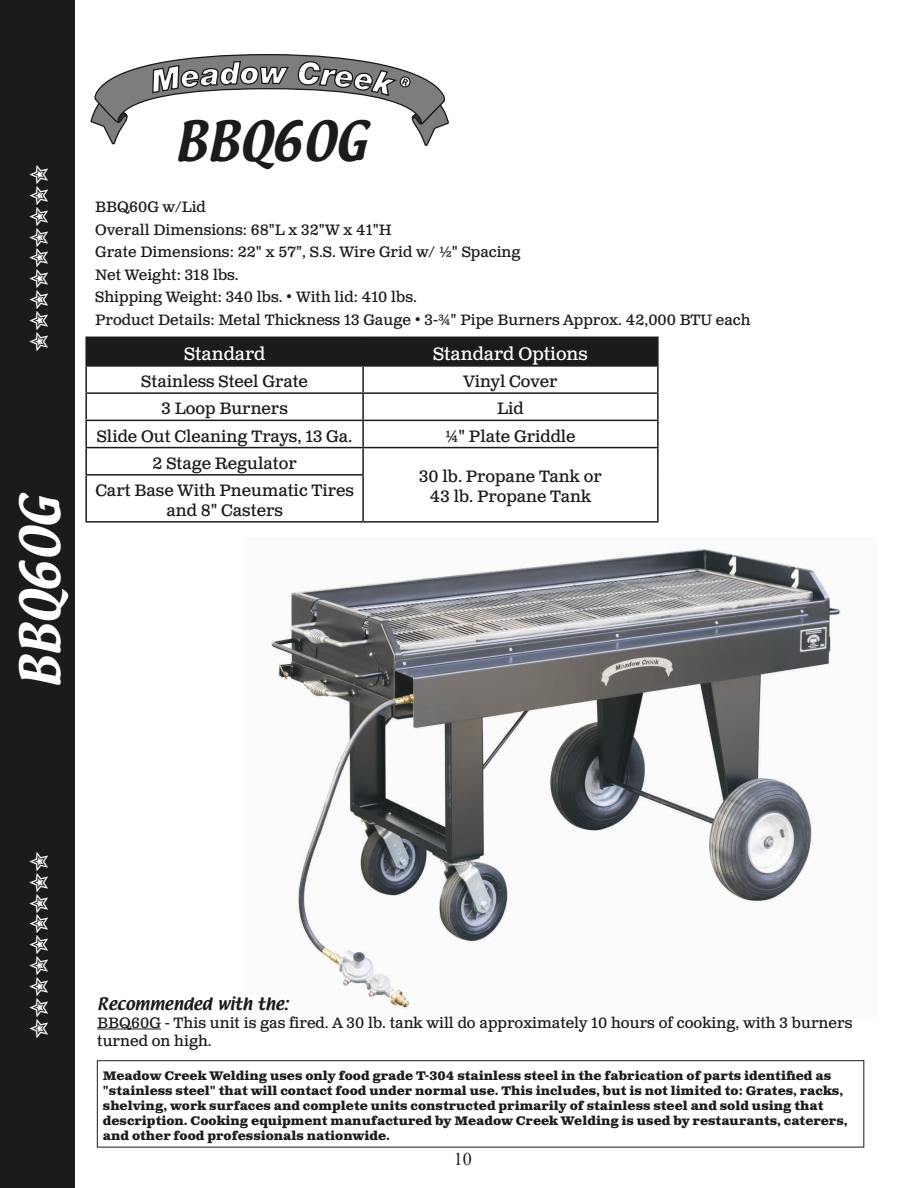
<style>
.page{position:relative;width:918px;height:1188px;background:#fff}
.page>*{position:absolute;margin:0;border:0;box-sizing:border-box;transform-origin:0 0}
.t1{font:48px "Textile";color:#1c1b1a}
.t2{font:48px "Textile";color:#fff}
.t3{font:18px "Clarendon Text Pro";color:#fff}
.t4{font:18px "Times New Roman";color:#1c1b1a}
.t5{font:16.5px/19.8px "Clarendon Text Pro";color:#1c1b1a;text-align:center}
.t6{font:15px/18px "Clarendon Text Pro";color:#1c1b1a}
.t7{font:15px "Textile";color:#1c1b1a}
.t8{font:700 12.45px/15px "Clarendon Text Pro";color:#1c1b1a}
</style>
<div class="page">
<div style="left:0;top:0;width:75px;height:1188px;background:#1c1b1a"></div>
<svg style="left:91px;top:54px;width:358px;height:92px"></svg>
<img style="left:271px;top:547px;width:571px;height:462px">
<div style="left:87px;top:338px;width:570px;height:27px;background:#1c1b1a"></div>
<svg style="left:87px;top:419px;width:570px;height:30px"></svg>
<hr style="left:85px;top:337px;width:278px;height:1px;background:#1c1b1a">
<hr style="left:85px;top:338px;width:2px;height:27px;background:#1c1b1a">
<hr style="left:363px;top:337px;width:296px;height:1px;background:#1c1b1a">
<hr style="left:362px;top:338px;width:2px;height:27px;background:#1c1b1a">
<hr style="left:657px;top:338px;width:2px;height:27px;background:#1c1b1a">
<hr style="left:85px;top:365px;width:278px;height:2px;background:#1c1b1a">
<hr style="left:85px;top:367px;width:2px;height:25px;background:#1c1b1a">
<hr style="left:363px;top:365px;width:296px;height:2px;background:#1c1b1a">
<hr style="left:362px;top:367px;width:2px;height:25px;background:#1c1b1a">
<hr style="left:657px;top:367px;width:2px;height:25px;background:#1c1b1a">
<hr style="left:85px;top:392px;width:278px;height:2px;background:#1c1b1a">
<hr style="left:85px;top:394px;width:2px;height:26px;background:#1c1b1a">
<hr style="left:363px;top:392px;width:296px;height:2px;background:#1c1b1a">
<hr style="left:362px;top:394px;width:2px;height:26px;background:#1c1b1a">
<hr style="left:657px;top:394px;width:2px;height:26px;background:#1c1b1a">
<hr style="left:85px;top:420px;width:278px;height:1px;background:#1c1b1a">
<hr style="left:85px;top:421px;width:2px;height:26px;background:#1c1b1a">
<hr style="left:363px;top:420px;width:296px;height:1px;background:#1c1b1a">
<hr style="left:362px;top:421px;width:2px;height:26px;background:#1c1b1a">
<hr style="left:657px;top:421px;width:2px;height:26px;background:#1c1b1a">
<hr style="left:85px;top:447px;width:278px;height:1px;background:#1c1b1a">
<hr style="left:85px;top:448px;width:2px;height:26px;background:#1c1b1a">
<hr style="left:363px;top:447px;width:296px;height:1px;background:#1c1b1a">
<hr style="left:362px;top:448px;width:2px;height:26px;background:#1c1b1a">
<hr style="left:657px;top:448px;width:2px;height:27px;background:#1c1b1a">
<hr style="left:85px;top:474px;width:279px;height:2px;background:#1c1b1a">
<hr style="left:85px;top:476px;width:2px;height:45px;background:#1c1b1a">
<hr style="left:362px;top:476px;width:2px;height:45px;background:#1c1b1a">
<hr style="left:657px;top:475px;width:2px;height:46px;background:#1c1b1a">
<hr style="left:85px;top:521px;width:278px;height:2px;background:#1c1b1a">
<hr style="left:363px;top:521px;width:296px;height:2px;background:#1c1b1a">
<hr style="left:97px;top:1029px;width:64px;height:1px;background:#1c1b1a">
<div style="left:97px;top:1060px;width:767px;height:87px;border:1px solid #1c1b1a"></div>
<p class="t2" style="left:7px;top:689px;width:198px;rotate:-90deg">BBQ60G</p>
<p class="t1" style="left:174px;top:107px;width:192px">BBQ60G</p>
<p class="t6" style="left:95px;top:199px;width:112px">BBQ60G w/Lid</p>
<p class="t6" style="left:95px;top:221px;width:298px">Overall Dimensions: 68"L x 32"W x 41"H</p>
<p class="t6" style="left:95px;top:244px;width:427px">Grate Dimensions: 22" x 57", S.S. Wire Grid w/ ½" Spacing</p>
<p class="t6" style="left:95px;top:266px;width:145px">Net Weight: 318 lbs.</p>
<p class="t6" style="left:95px;top:289px;width:323px">Shipping Weight: 340 lbs. • With lid: 410 lbs.</p>
<p class="t6" style="left:95px;top:311px;width:657px">Product Details: Metal Thickness 13 Gauge • 3-¾" Pipe Burners Approx. 42,000 BTU each</p>
<p class="t3" style="left:184px;top:343px;width:83px">Standard</p>
<p class="t3" style="left:433px;top:343px;width:156px">Standard Options</p>
<p class="t5" style="left:141px;top:372px;width:168px">Stainless Steel Grate</p>
<p class="t5" style="left:463px;top:372px;width:96px">Vinyl Cover</p>
<p class="t5" style="left:161px;top:400px;width:128px">3 Loop Burners</p>
<p class="t5" style="left:497px;top:400px;width:28px">Lid</p>
<p class="t5" style="left:97px;top:427px;width:257px">Slide Out Cleaning Trays, 13 Ga.</p>
<p class="t5" style="left:445px;top:427px;width:132px">¼" Plate Griddle</p>
<p class="t5" style="left:153px;top:454px;width:146px">2 Stage Regulator</p>
<p class="t5" style="left:419px;top:468px;width:184px">30 lb. Propane Tank or<br>43 lb. Propane Tank</p>
<p class="t5" style="left:95px;top:481px;width:260px">Cart Base With Pneumatic Tires and 8" Casters</p>
<p class="t7" style="left:97px;top:993px;width:192px">Recommended with the:</p>
<p class="t6" style="left:97px;top:1014px;width:757px">BBQ60G - This unit is gas fired. A 30 lb. tank will do approximately 10 hours of cooking, with 3 burners turned on high.</p>
<p class="t8" style="left:103px;top:1069px;width:746px">Meadow Creek Welding uses only food grade T-304 stainless steel in the fabrication of parts identified as "stainless steel" that will contact food under normal use. This includes, but is not limited to: Grates, racks, shelving, work surfaces and complete units constructed primarily of stainless steel and sold using that description. Cooking equipment manufactured by Meadow Creek Welding is used by restaurants, caterers, and other food professionals nationwide.</p>
<h2 class="t4" style="left:454px;top:1146px;width:19px">10</h2>
</div>
